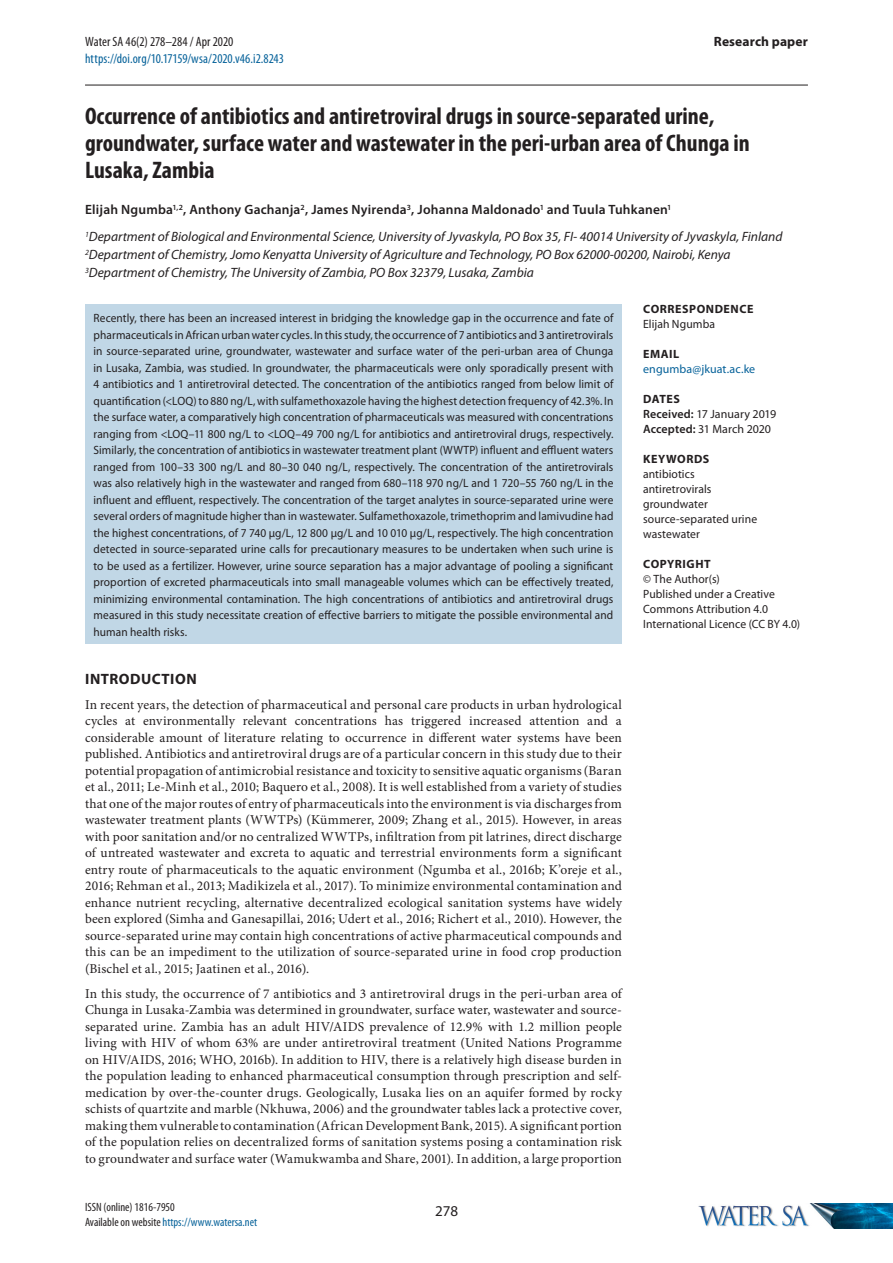
<style>
.page{position:relative;width:893px;height:1263px;background:#fff}
.page>*{position:absolute;margin:0;border:0;box-sizing:border-box;transform-origin:0 0}
.Article_title{font:700 condensed 24px/27px "Myriad Pro";color:#231f20}
.Subhead_1{font:700 15px "Myriad Pro";letter-spacing:.035em;color:#231f20}
.t1{font:15px "Myriad Pro";color:#231f20}
.Body_Text{font:13.5px/16.5px "Minion Pro";letter-spacing:.005em;color:#231f20;text-align:justify}
.Address{font:italic 13.5px "Myriad Pro";color:#231f20}
.Author{font:600 13.5px "Myriad Pro";letter-spacing:.015em;color:#231f20}
.t2{font:condensed 13.5px "Myriad Pro";color:#056199}
.t3{font:condensed 13.5px "Myriad Pro";color:#231f20}
.t4{font:700 13.5px "Myriad Pro";letter-spacing:.01em;color:#231f20}
.Abstract{font:12px/16.5px "Myriad Pro";letter-spacing:.005em;color:#231f20;text-align:justify;scale:.95 1}
.Metadata_-_body{font:12px/15px "Myriad Pro";letter-spacing:.005em;color:#231f20}
.t5{font:condensed 12px/15px "Myriad Pro";color:#231f20}
.Metadata_-_dates{font:12px "Myriad Pro";letter-spacing:.005em;color:#231f20}
.Metadata_-_heading{font:700 12px "Myriad Pro";letter-spacing:.045em;color:#231f20}
.Metadata_-_body-2{font:12px "Myriad Pro";letter-spacing:.005em;color:#056199}
.s1{font-weight:600}
.s2{color:#056199}
</style>
<div class="page">
<hr style="left:85px;top:85px;width:723px;height:1px;background:#231f20">
<img style="left:698px;top:1203px;width:195px;height:26px">
<div style="left:85px;top:305px;width:537px;height:339px;background:#c1d7e6"></div>
<p class="t3" style="left:85px;top:34px;width:150px">Water SA 46(2) 278–284 / Apr 2020</p>
<p class="t2" style="left:85px;top:50px;width:200px">https://doi.org/10.17159/wsa/2020.v46.i2.8243</p>
<p class="t4" style="left:714px;top:32px;width:96px">Research paper</p>
<p class="Article_title" style="left:85px;top:102px;width:666px">Occurrence of antibiotics and antiretroviral drugs in source-separated urine, groundwater, surface water and wastewater in the peri-urban area of Chunga in<br>Lusaka, Zambia</p>
<p class="Author" style="left:85px;top:201px;width:588px">Elijah Ngumba<sup>1,2</sup>, Anthony Gachanja<sup>2</sup>, James Nyirenda<sup>3</sup>, Johanna Maldonado<sup>1</sup> and Tuula Tuhkanen<sup>1</sup></p>
<p class="Address" style="left:85px;top:228px;width:699px"><sup>1</sup>Department of Biological and Environmental Science, University of Jyvaskyla, PO Box 35, FI- 40014 University of Jyvaskyla, Finland</p>
<p class="Address" style="left:85px;top:246px;width:647px"><sup>2</sup>Department of Chemistry, Jomo Kenyatta University of Agriculture and Technology, PO Box 62000-00200, Nairobi, Kenya</p>
<p class="Address" style="left:85px;top:264px;width:450px"><sup>3</sup>Department of Chemistry, The University of Zambia, PO Box 32379, Lusaka, Zambia</p>
<p class="Abstract" style="left:94px;top:310px;width:549px">Recently, there has been an increased interest in bridging the knowledge gap in the occurrence and fate of pharmaceuticals in African urban water cycles. In this study, the occurrence of 7 antibiotics and 3 antiretrovirals in source-separated urine, groundwater, wastewater and surface water of the peri-urban area of Chunga in Lusaka, Zambia, was studied. In groundwater, the pharmaceuticals were only sporadically present with 4 antibiotics and 1 antiretroviral detected. The concentration of the antibiotics ranged from below limit of quantification (&lt;LOQ) to 880 ng/L, with sulfamethoxazole having the highest detection frequency of 42.3%. In the surface water, a comparatively high concentration of pharmaceuticals was measured with concentrations ranging from &lt;LOQ–11 800 ng/L to &lt;LOQ–49 700 ng/L for antibiotics and antiretroviral drugs, respectively.<br>Similarly, the concentration of antibiotics in wastewater treatment plant (WWTP) influent and effluent waters ranged from 100–33 300 ng/L and 80–30 040 ng/L, respectively. The concentration of the antiretrovirals was also relatively high in the wastewater and ranged from 680–118 970 ng/L and 1 720–55 760 ng/L in the influent and effluent, respectively. The concentration of the target analytes in source-separated urine were several orders of magnitude higher than in wastewater. Sulfamethoxazole, trimethoprim and lamivudine had the highest concentrations, of 7 740 µg/L, 12 800 µg/L and 10 010 µg/L, respectively. The high concentration detected in source-separated urine calls for precautionary measures to be undertaken when such urine is to be used as a fertilizer. However, urine source separation has a major advantage of pooling a significant proportion of excreted pharmaceuticals into small manageable volumes which can be effectively treated, minimizing environmental contamination. The high concentrations of antibiotics and antiretroviral drugs measured in this study necessitate creation of effective barriers to mitigate the possible environmental and human health risks.</p>
<p class="Subhead_1" style="left:85px;top:669px;width:113px">INTRODUCTION</p>
<p class="Body_Text" style="left:85px;top:696px;width:538px">In recent years, the detection of pharmaceutical and personal care products in urban hydrological cycles at environmentally relevant concentrations has triggered increased attention and a considerable amount of literature relating to occurrence in different water systems have been published. Antibiotics and antiretroviral drugs are of a particular concern in this study due to their potential propagation of antimicrobial resistance and toxicity to sensitive aquatic organisms (Baran et al., 2011; Le-Minh et al., 2010; Baquero et al., 2008). It is well established from a variety of studies that one of the major routes of entry of pharmaceuticals into the environment is via discharges from wastewater treatment plants (WWTPs) (Kümmerer, 2009; Zhang et al., 2015). However, in areas with poor sanitation and/or no centralized WWTPs, infiltration from pit latrines, direct discharge of untreated wastewater and excreta to aquatic and terrestrial environments form a significant entry route of pharmaceuticals to the aquatic environment (Ngumba et al., 2016b; K’oreje et al., 2016; Rehman et al., 2013; Madikizela et al., 2017). To minimize environmental contamination and enhance nutrient recycling, alternative decentralized ecological sanitation systems have widely been explored (Simha and Ganesapillai, 2016; Udert et al., 2016; Richert et al., 2010). However, the source-separated urine may contain high concentrations of active pharmaceutical compounds and this can be an impediment to the utilization of source-separated urine in food crop production (Bischel et al., 2015; Jaatinen et al., 2016).</p>
<p class="Body_Text" style="left:85px;top:985px;width:538px">In this study, the occurrence of 7 antibiotics and 3 antiretroviral drugs in the peri-urban area of Chunga in Lusaka-Zambia was determined in groundwater, surface water, wastewater and source&shy;separated urine. Zambia has an adult HIV/AIDS prevalence of 12.9% with 1.2 million people living with HIV of whom 63% are under antiretroviral treatment (United Nations Programme on HIV/AIDS, 2016; WHO, 2016b). In addition to HIV, there is a relatively high disease burden in the population leading to enhanced pharmaceutical consumption through prescription and self&shy;medication by over-the-counter drugs. Geologically, Lusaka lies on an aquifer formed by rocky schists of quartzite and marble (Nkhuwa, 2006) and the groundwater tables lack a protective cover, making them vulnerable to contamination (African Development Bank, 2015). A significant portion of the population relies on decentralized forms of sanitation systems posing a contamination risk to groundwater and surface water (Wamukwamba and Share, 2001). In addition, a large proportion</p>
<p class="Metadata_-_heading" style="left:643px;top:301px;width:112px">CORRESPONDENCE</p>
<p class="Metadata_-_body" style="left:643px;top:316px;width:73px">Elijah Ngumba</p>
<p class="Metadata_-_heading" style="left:643px;top:346px;width:38px">EMAIL</p>
<p class="Metadata_-_body-2" style="left:643px;top:362px;width:114px">engumba@jkuat.ac.ke</p>
<p class="Metadata_-_heading" style="left:643px;top:391px;width:38px">DATES</p>
<p class="Metadata_-_dates" style="left:643px;top:407px;width:135px"><span class="s1">Received:</span> 17 January 2019</p>
<p class="Metadata_-_dates" style="left:643px;top:422px;width:129px"><span class="s1">Accepted:</span> 31 March 2020</p>
<p class="Metadata_-_heading" style="left:643px;top:451px;width:68px">KEYWORDS</p>
<p class="Metadata_-_body" style="left:643px;top:466px;width:53px">antibiotics</p>
<p class="Metadata_-_body" style="left:643px;top:481px;width:70px">antiretrovirals</p>
<p class="Metadata_-_body" style="left:643px;top:496px;width:66px">groundwater</p>
<p class="Metadata_-_body" style="left:643px;top:511px;width:115px">source-separated urine</p>
<p class="Metadata_-_body" style="left:643px;top:526px;width:58px">wastewater</p>
<p class="Metadata_-_heading" style="left:643px;top:556px;width:69px">COPYRIGHT</p>
<p class="Metadata_-_body" style="left:643px;top:571px;width:78px">© The Author(s)</p>
<p class="Metadata_-_body" style="left:643px;top:586px;width:159px">Published under a Creative<br>Commons Attribution 4.0<br>International Licence (CC BY 4.0)</p>
<p class="t5" style="left:85px;top:1200px;width:174px">ISSN (online) 1816-7950<br>Available on website <span class="s2">https://www.watersa.net</span></p>
<p class="t1" style="left:435px;top:1201px;width:25px">278</p>
</div>
